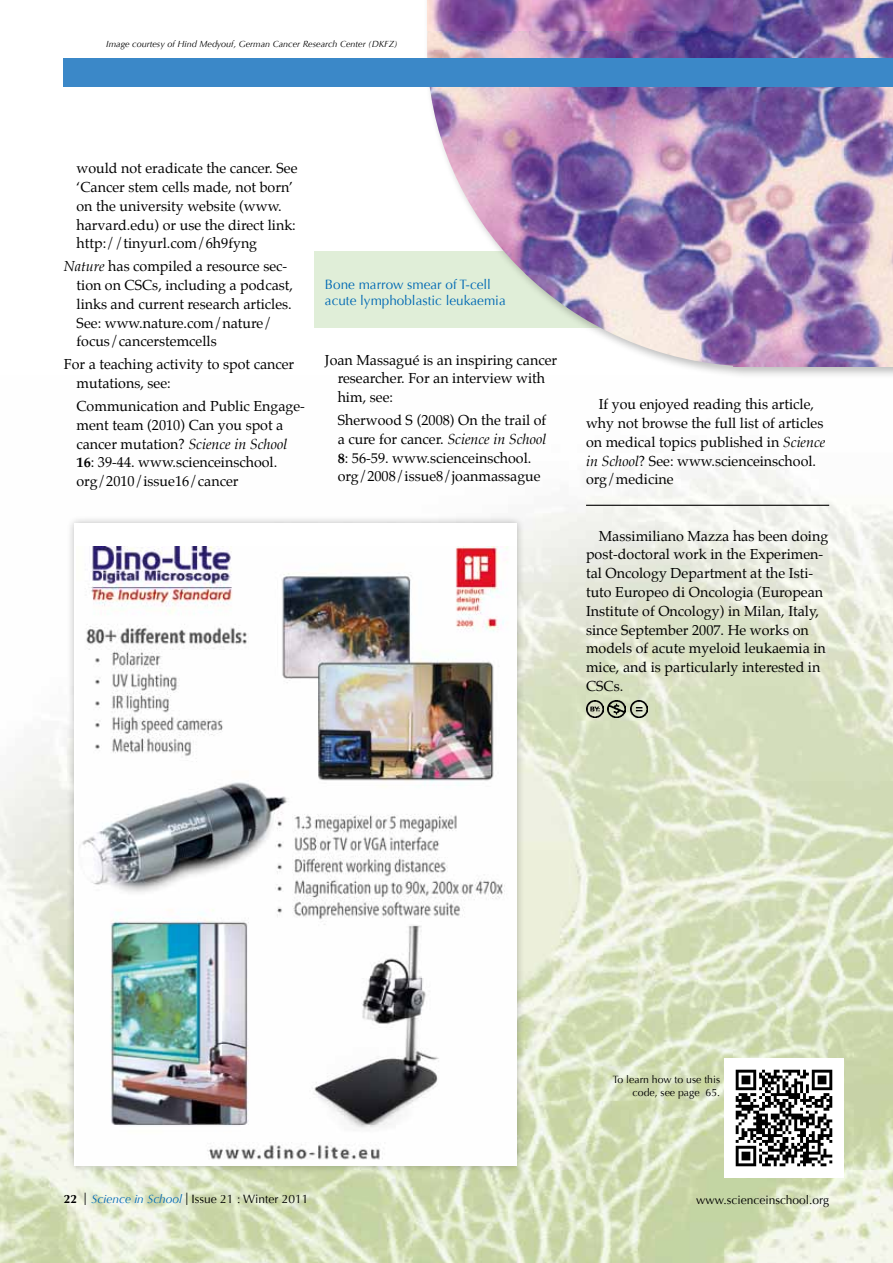
<style>
.page{position:relative;width:893px;height:1263px;background:#fff}
.page>*{position:absolute;margin:0;border:0;box-sizing:border-box;transform-origin:0 0}
.t1{font:14.25px/18.8px "Palatino";color:#000}
.t2{font:13.5px/16.5px "Optima";color:#0069b4}
.t3{font:12px "Optima";color:#000}
.t4{font:10.5px/13.5px "Optima";color:#000;text-align:right}
.t5{font:italic 9px "Optima";color:#000}
.s1{font-style:italic}
.s2{font-weight:700}
.s3{font-family:"Helvetica Neue LT Pro";font-weight:100;font-size:17.25px}
.s4{font-style:italic;color:#0069b4}
</style>
<div class="page">
<img style="left:0;top:460px;width:893px;height:803px">
<div style="left:315px;top:251px;width:359px;height:76px;background:#e0eed8"></div>
<div style="left:423px;top:0;width:470px;height:379px;background:#000;opacity:.26"></div>
<img style="left:427px;top:30px;width:306px;height:337px">
<img style="left:427px;top:0;width:306px;height:30px">
<img style="left:733px;top:0;width:160px;height:367px">
<img style="left:724px;top:1059px;width:119px;height:119px">
<hr style="left:586px;top:505px;width:243px;height:1px;background:#000">
<img style="left:586px;top:700px;width:17px;height:18px">
<img style="left:608px;top:700px;width:17px;height:18px">
<img style="left:630px;top:700px;width:17px;height:18px">
<div style="left:64px;top:58px;width:829px;height:28px;background:#3b88c8"></div>
<div style="left:66px;top:515px;width:459px;height:659px;background:#000;opacity:.27"></div>
<div style="left:74px;top:523px;width:443px;height:642px;background:#fff"></div>
<img style="left:79px;top:546px;width:429px;height:614px">
<p class="t5" style="left:106px;top:38px;width:293px">Image courtesy of Hind Medyouf, German Cancer Research Center (DKFZ)</p>
<p class="t1" style="left:77px;top:159px;width:222px">would not eradicate the cancer. See ‘Cancer stem cells made, not born’ on the university website (www. harvard.edu) or use the direct link: http://tinyurl.com/6h9fyng</p>
<p class="t1" style="left:77px;top:257px;width:218px;text-indent:-13px"><span class="s1">Nature</span> has compiled a resource sec&shy;tion on CSCs, including a podcast, links and current research articles.<br>See: www.nature.com/nature/ focus/cancerstemcells</p>
<p class="t1" style="left:77px;top:355px;width:219px;text-indent:-13px">For a teaching activity to spot cancer mutations, see:</p>
<p class="t1" style="left:77px;top:397px;width:230px">Communication and Public Engage&shy;ment team (2010) Can you spot a cancer mutation? <span class="s1">Science in School<br></span><span class="s2">16</span>: 39-44. www.scienceinschool. org/2010/issue16/cancer</p>
<p class="t2" style="left:325px;top:276px;width:182px">Bone marrow smear of T-cell acute lymphoblastic leukaemia</p>
<p class="t1" style="left:338px;top:350px;width:221px;text-indent:-13px">Joan Massagué is an inspiring cancer researcher. For an interview with him, see:</p>
<p class="t1" style="left:338px;top:411px;width:210px">Sherwood S (2008) On the trail of a cure for cancer. <span class="s1">Science in School </span><span class="s2">8</span>: 56-59. www.scienceinschool. org/2008/issue8/joanmassague</p>
<p class="t1" style="left:586px;top:395px;width:241px;text-indent:13px">If you enjoyed reading this article, why not browse the full list of articles on medical topics published in <span class="s1">Science in School</span>? See: www.scienceinschool. org/medicine</p>
<p class="t1" style="left:586px;top:526px;width:244px;text-indent:13px">Massimiliano Mazza has been doing post-doctoral work in the Experimen&shy;tal Oncology Department at the Isti&shy;tuto Europeo di Oncologia (European Institute of Oncology) in Milan, Italy, since September 2007. He works on models of acute myeloid leukaemia in mice, and is particularly interested in CSCs.</p>
<p class="t4" style="left:613px;top:1072px;width:109px">To learn how to use this code, see page 65.</p>
<p class="t3" style="left:64px;top:1192px;width:246px"><span class="s2">22</span> <span class="s3">I</span> <span class="s4">Science in School</span> <span class="s3">I</span> Issue 21 : Winter 2011</p>
<p class="t3" style="left:696px;top:1192px;width:134px">www.scienceinschool.org</p>
</div>
